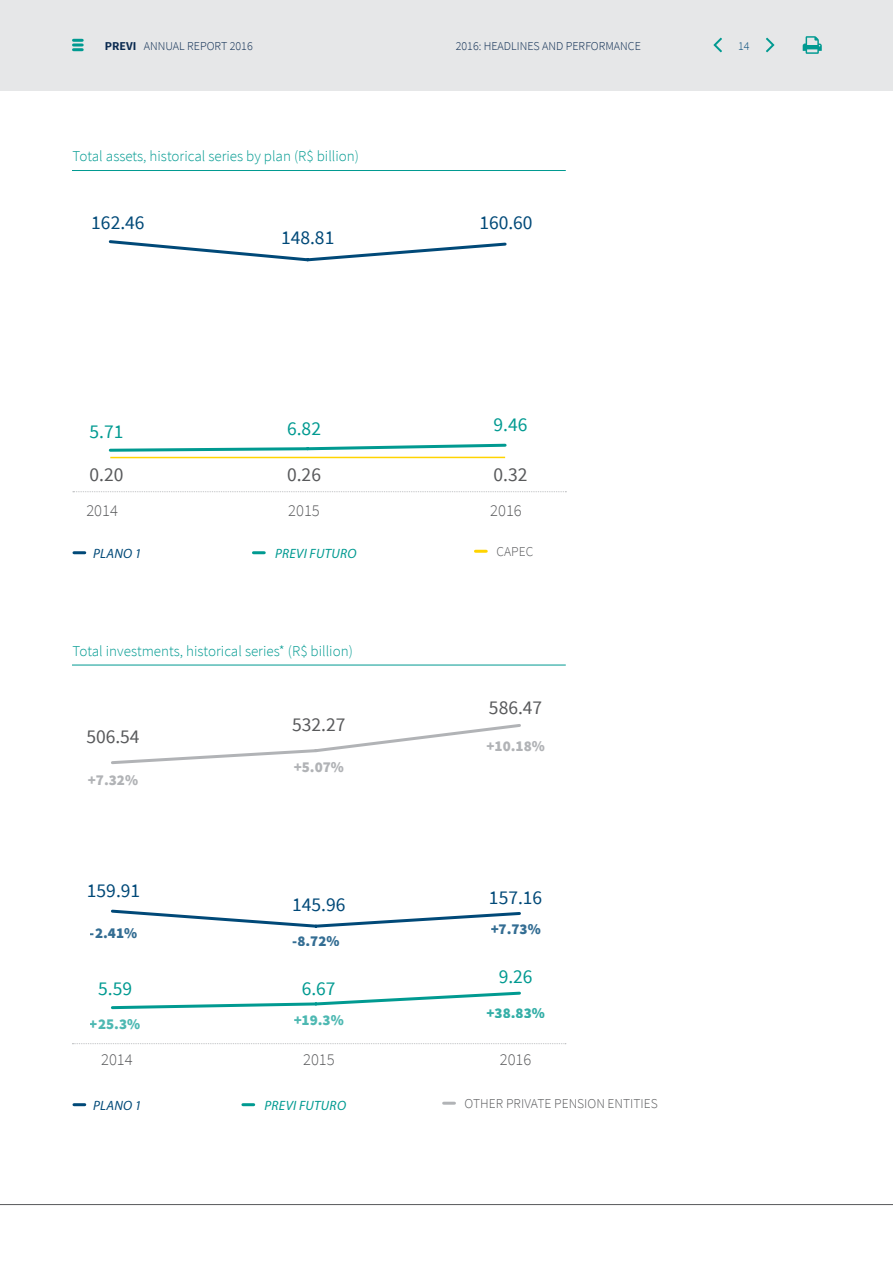
<style>
.page{position:relative;width:893px;height:1263px;background:#fff}
.page>*{position:absolute;margin:0;border:0;box-sizing:border-box;transform-origin:0 0}
.t1{font:19.5px "Source Sans Pro";color:#004978}
.t2{font:19.5px "Source Sans Pro";color:#58595b}
.t3{font:19.5px "Source Sans Pro";color:#009a91}
.t4{font:300 16.5px "Source Sans Pro";color:#58595b}
.t5{font:300 15px "Source Sans Pro";color:#009a91}
.t6{font:900 15px "Source Sans Pro";color:#b1b3b6}
.t7{font:900 15px "Source Sans Pro";color:#009a91}
.t8{font:900 15px "Source Sans Pro";color:#004978}
.t9{font:300 13.5px "Source Sans Pro";color:#58595b}
.t10{font:italic 13.5px "Myriad Pro";letter-spacing:.02em;color:#009a91}
.t11{font:italic 13.5px "Myriad Pro";letter-spacing:.02em;color:#004978}
.t12{font:300 12px "Source Sans Pro";color:#0a2a50}
.t13{font:300 12px "Source Sans Pro";color:#004978}
.s1{font-weight:700}
</style>
<div class="page">
<div style="left:0;top:0;width:893px;height:90px;background:#e6e7e8"></div>
<svg style="left:766px;top:38px;width:8px;height:14px"></svg>
<svg style="left:713px;top:38px;width:9px;height:14px"></svg>
<svg style="left:803px;top:36px;width:19px;height:18px"></svg>
<svg style="left:74px;top:39px;width:8px;height:12px"></svg>
<hr style="left:0;top:1204px;width:893px;height:1px;background:#58595b">
<hr style="left:72px;top:170px;width:494px;height:1px;background:#009a91">
<svg style="left:74px;top:551px;width:11px;height:3px"></svg>
<svg style="left:253px;top:551px;width:11px;height:3px"></svg>
<svg style="left:475px;top:550px;width:11px;height:3px"></svg>
<hr style="left:110px;top:457px;width:198px;height:1px;background:#ffd400">
<hr style="left:308px;top:457px;width:197px;height:1px;background:#ffd400">
<svg style="left:108px;top:443px;width:399px;height:9px"></svg>
<svg style="left:108px;top:240px;width:399px;height:22px"></svg>
<svg style="left:73px;top:491px;width:493px;height:1px"></svg>
<hr style="left:72px;top:664px;width:494px;height:1px;background:#009a91">
<svg style="left:111px;top:724px;width:410px;height:40px"></svg>
<svg style="left:111px;top:991px;width:410px;height:19px"></svg>
<svg style="left:111px;top:909px;width:410px;height:19px"></svg>
<svg style="left:74px;top:1103px;width:11px;height:3px"></svg>
<svg style="left:243px;top:1103px;width:11px;height:3px"></svg>
<svg style="left:444px;top:1102px;width:10px;height:3px"></svg>
<svg style="left:72px;top:1043px;width:494px;height:1px"></svg>
<p class="t12" style="left:105px;top:38px;width:149px"><span class="s1">PREVI</span> Annual Report 2016</p>
<p class="t12" style="left:456px;top:38px;width:36px">2016: headlines</p>
<p class="t12" style="left:542px;top:38px;width:8px">and</p>
<p class="t12" style="left:566px;top:38px;width:7px">perf</p>
<p class="t12" style="left:591px;top:38px;width:16px">ormance</p>
<p class="t13" style="left:738px;top:38px;width:13px">14</p>
<p class="t5" style="left:72px;top:147px;width:288px">Total assets, historical series by plan (R$ billion)</p>
<h1 class="t1" style="left:91px;top:211px;width:55px">162.46</h1>
<h1 class="t1" style="left:281px;top:225px;width:55px">148.81</h1>
<h1 class="t1" style="left:479px;top:211px;width:55px">160.60</h1>
<h1 class="t3" style="left:90px;top:420px;width:35px">5.71</h1>
<h1 class="t3" style="left:287px;top:416px;width:35px">6.82</h1>
<h1 class="t3" style="left:493px;top:412px;width:35px">9.46</h1>
<h1 class="t2" style="left:90px;top:463px;width:35px">0.20</h1>
<h1 class="t2" style="left:287px;top:463px;width:35px">0.26</h1>
<h1 class="t2" style="left:493px;top:463px;width:35px">0.32</h1>
<p class="t4" style="left:86px;top:501px;width:33px">2014</p>
<p class="t4" style="left:288px;top:501px;width:33px">2015</p>
<p class="t4" style="left:490px;top:501px;width:33px">2016</p>
<p class="t11" style="left:93px;top:545px;width:50px">PLANO 1</p>
<p class="t10" style="left:275px;top:545px;width:83px">PREVI FUTURO</p>
<p class="t9" style="left:496px;top:544px;width:37px">capec</p>
<p class="t5" style="left:72px;top:642px;width:282px">Total investments, historical series* (R$ billion)</p>
<h1 class="t2" style="left:86px;top:724px;width:55px">506.54</h1>
<p class="t6" style="left:88px;top:770px;width:52px">+7.32%</p>
<h1 class="t1" style="left:87px;top:878px;width:55px">159.91</h1>
<p class="t8" style="left:90px;top:923px;width:49px">-2.41%</p>
<h1 class="t3" style="left:98px;top:976px;width:35px">5.59</h1>
<p class="t7" style="left:90px;top:1014px;width:52px">+25.3%</p>
<h1 class="t2" style="left:292px;top:713px;width:55px">532.27</h1>
<p class="t6" style="left:294px;top:758px;width:52px">+5.07%</p>
<h1 class="t1" style="left:292px;top:893px;width:55px">145.96</h1>
<p class="t8" style="left:292px;top:931px;width:49px">-8.72%</p>
<h1 class="t3" style="left:302px;top:976px;width:35px">6.67</h1>
<p class="t7" style="left:294px;top:1010px;width:52px">+19.3%</p>
<h1 class="t2" style="left:489px;top:695px;width:55px">586.47</h1>
<p class="t6" style="left:486px;top:736px;width:60px">+10.18%</p>
<h1 class="t1" style="left:489px;top:885px;width:55px">157.16</h1>
<p class="t8" style="left:490px;top:920px;width:52px">+7.73%</p>
<h1 class="t3" style="left:499px;top:965px;width:35px">9.26</h1>
<p class="t7" style="left:486px;top:1003px;width:60px">+38.83%</p>
<p class="t4" style="left:101px;top:1049px;width:33px">2014</p>
<p class="t4" style="left:303px;top:1049px;width:33px">2015</p>
<p class="t4" style="left:500px;top:1049px;width:33px">2016</p>
<p class="t11" style="left:93px;top:1097px;width:50px">PLANO 1</p>
<p class="t10" style="left:264px;top:1097px;width:83px">PREVI FUTURO</p>
<p class="t9" style="left:465px;top:1095px;width:193px">oth er private pension entities</p>
</div>
